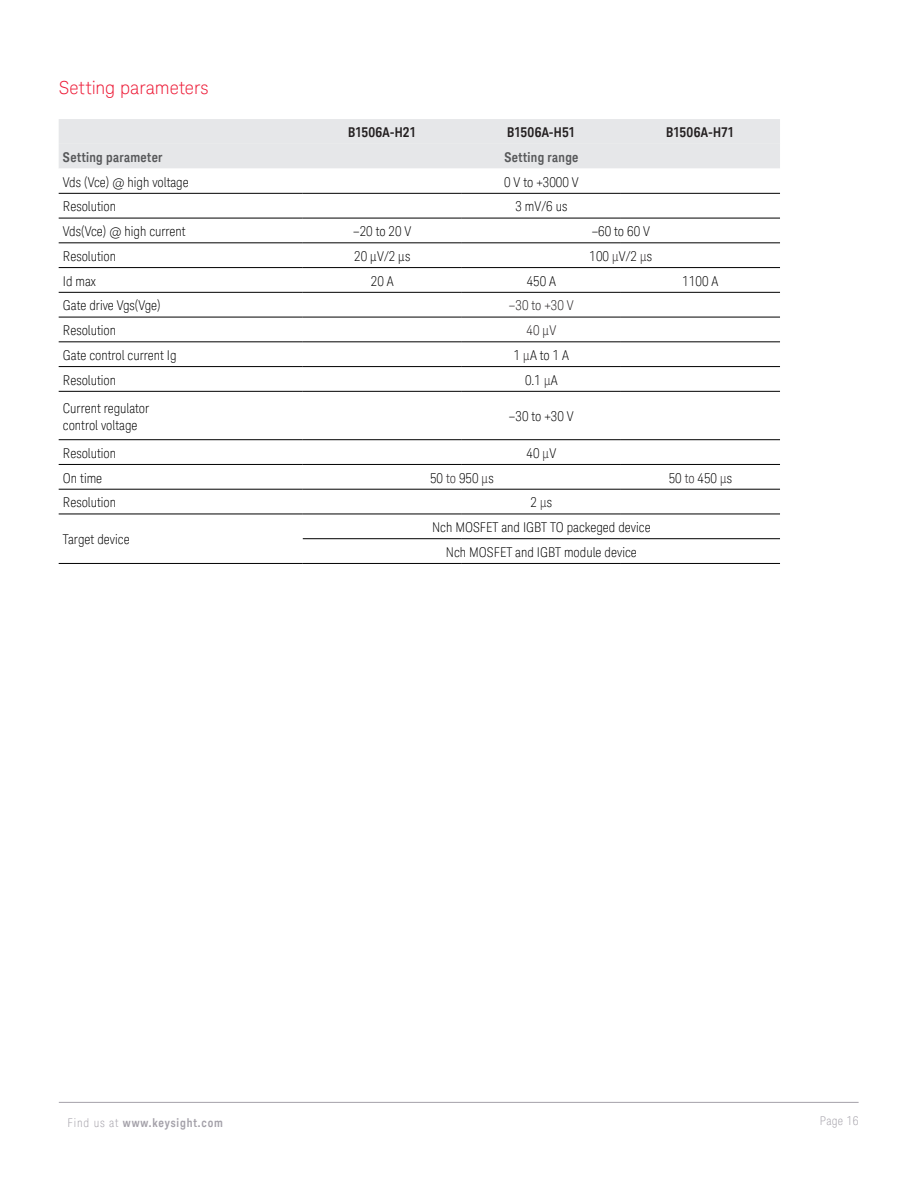
<style>
.page{position:relative;width:918px;height:1188px;background:#fff}
.page>*{position:absolute;margin:0;border:0;box-sizing:border-box;transform-origin:0 0}
.K_Heading_2{font:300 18px "Keysight Sans";color:#ed1a36}
.Body_Text{font:300 condensed 13.5px/16.5px "Keysight Sans";color:#000}
.K_Table_Heading_1{font:700 13.5px "Keysight Sans Condensed";letter-spacing:.005em;color:#231f20}
.K_Table_Heading_2{font:700 13.5px "Keysight Sans Condensed";letter-spacing:.025em;color:#57585a}
.Body_Text-2{font:300 condensed 13.5px "Keysight Sans";color:#231f20}
.t1{font:700 12px "Keysight Sans Condensed";letter-spacing:.07em;color:#a4a1a9}
.t2{font:300 condensed 12px "Keysight Sans";letter-spacing:.03em;color:#a4a1a9}
.s1{color:#231f20}
.s2{font-family:"Keysight Sans";font-weight:300;font-stretch:condensed}
</style>
<div class="page">
<hr style="left:59px;top:1102px;width:800px;height:1px;background:#a4a1a9">
<div style="left:59px;top:119px;width:721px;height:49px;background:#e6e7e9"></div>
<svg style="left:59px;top:192px;width:721px;height:371px"></svg>
<hr style="left:59px;top:193px;width:244px;height:1px;background:#000">
<hr style="left:303px;top:193px;width:159px;height:1px;background:#000">
<hr style="left:462px;top:193px;width:159px;height:1px;background:#000">
<hr style="left:621px;top:193px;width:159px;height:1px;background:#000">
<hr style="left:59px;top:218px;width:244px;height:1px;background:#000">
<hr style="left:303px;top:218px;width:159px;height:1px;background:#000">
<hr style="left:462px;top:218px;width:159px;height:1px;background:#000">
<hr style="left:621px;top:218px;width:159px;height:1px;background:#000">
<hr style="left:59px;top:242px;width:244px;height:1px;background:#000">
<hr style="left:303px;top:242px;width:159px;height:1px;background:#000">
<hr style="left:462px;top:242px;width:159px;height:1px;background:#000">
<hr style="left:621px;top:242px;width:159px;height:1px;background:#000">
<hr style="left:59px;top:267px;width:244px;height:1px;background:#000">
<hr style="left:303px;top:267px;width:159px;height:1px;background:#000">
<hr style="left:462px;top:267px;width:159px;height:1px;background:#000">
<hr style="left:621px;top:267px;width:159px;height:1px;background:#000">
<hr style="left:59px;top:292px;width:244px;height:1px;background:#000">
<hr style="left:303px;top:292px;width:159px;height:1px;background:#000">
<hr style="left:462px;top:292px;width:159px;height:1px;background:#000">
<hr style="left:621px;top:292px;width:159px;height:1px;background:#000">
<hr style="left:59px;top:317px;width:244px;height:1px;background:#000">
<hr style="left:303px;top:317px;width:159px;height:1px;background:#000">
<hr style="left:462px;top:317px;width:159px;height:1px;background:#000">
<hr style="left:621px;top:317px;width:159px;height:1px;background:#000">
<hr style="left:59px;top:341px;width:244px;height:1px;background:#000">
<hr style="left:303px;top:341px;width:159px;height:1px;background:#000">
<hr style="left:462px;top:341px;width:159px;height:1px;background:#000">
<hr style="left:621px;top:341px;width:159px;height:1px;background:#000">
<hr style="left:59px;top:366px;width:244px;height:1px;background:#000">
<hr style="left:303px;top:366px;width:159px;height:1px;background:#000">
<hr style="left:462px;top:366px;width:159px;height:1px;background:#000">
<hr style="left:621px;top:366px;width:159px;height:1px;background:#000">
<hr style="left:59px;top:391px;width:244px;height:1px;background:#000">
<hr style="left:303px;top:391px;width:159px;height:1px;background:#000">
<hr style="left:462px;top:391px;width:159px;height:1px;background:#000">
<hr style="left:621px;top:391px;width:159px;height:1px;background:#000">
<hr style="left:59px;top:439px;width:244px;height:1px;background:#000">
<hr style="left:303px;top:439px;width:159px;height:1px;background:#000">
<hr style="left:462px;top:439px;width:159px;height:1px;background:#000">
<hr style="left:621px;top:439px;width:159px;height:1px;background:#000">
<hr style="left:59px;top:464px;width:244px;height:1px;background:#000">
<hr style="left:303px;top:464px;width:159px;height:1px;background:#000">
<hr style="left:462px;top:464px;width:159px;height:1px;background:#000">
<hr style="left:621px;top:464px;width:159px;height:1px;background:#000">
<hr style="left:59px;top:489px;width:244px;height:1px;background:#000">
<hr style="left:303px;top:489px;width:159px;height:1px;background:#000">
<hr style="left:462px;top:489px;width:159px;height:1px;background:#000">
<hr style="left:621px;top:489px;width:159px;height:1px;background:#000">
<hr style="left:59px;top:514px;width:244px;height:1px;background:#000">
<hr style="left:59px;top:563px;width:244px;height:1px;background:#000">
<hr style="left:303px;top:514px;width:159px;height:1px;background:#000">
<hr style="left:462px;top:514px;width:159px;height:1px;background:#000">
<hr style="left:621px;top:514px;width:159px;height:1px;background:#000">
<hr style="left:303px;top:538px;width:159px;height:1px;background:#000">
<hr style="left:462px;top:538px;width:159px;height:1px;background:#000">
<hr style="left:621px;top:538px;width:159px;height:1px;background:#000">
<hr style="left:303px;top:563px;width:159px;height:1px;background:#000">
<hr style="left:462px;top:563px;width:159px;height:1px;background:#000">
<hr style="left:621px;top:563px;width:159px;height:1px;background:#000">
<p class="K_Heading_2" style="left:59px;top:77px;width:151px">Setting parameters</p>
<p class="K_Table_Heading_1" style="left:348px;top:124px;width:70px">B1506A-H21</p>
<p class="K_Table_Heading_1" style="left:507px;top:124px;width:70px">B1506A-H51</p>
<p class="K_Table_Heading_1" style="left:666px;top:124px;width:70px">B1506A-H71</p>
<p class="K_Table_Heading_2" style="left:63px;top:149px;width:101px">Setting parameter</p>
<p class="K_Table_Heading_2" style="left:504px;top:149px;width:76px">Setting range</p>
<p class="Body_Text" style="left:63px;top:174px;width:127px">Vds (Vce) @ high voltage</p>
<p class="Body_Text" style="left:504px;top:174px;width:76px">0 V to +3000 V</p>
<p class="Body_Text" style="left:63px;top:198px;width:55px">Resolution</p>
<p class="Body_Text" style="left:515px;top:198px;width:53px">3 mV/6 us</p>
<p class="Body_Text" style="left:63px;top:223px;width:124px">Vds(Vce) @ high current</p>
<p class="Body_Text" style="left:353px;top:223px;width:60px">−20 to 20 V</p>
<p class="Body_Text" style="left:592px;top:223px;width:60px">−60 to 60 V</p>
<p class="Body_Text" style="left:63px;top:248px;width:55px">Resolution</p>
<p class="Body_Text" style="left:354px;top:248px;width:58px">20 μV/2 μs</p>
<p class="Body_Text" style="left:590px;top:248px;width:64px">100 <span class="s1">µ</span>V/2 <span class="s1">µ</span>s</p>
<p class="Body_Text" style="left:63px;top:273px;width:35px">Id max</p>
<p class="Body_Text" style="left:371px;top:273px;width:24px">20 A</p>
<p class="Body_Text" style="left:527px;top:273px;width:31px">450 A</p>
<p class="Body_Text" style="left:683px;top:273px;width:37px">1100 A</p>
<p class="Body_Text" style="left:63px;top:297px;width:99px">Gate drive Vgs(Vge)</p>
<p class="Body_Text-2" style="left:509px;top:298px;width:66px">−30 to +30 V</p>
<p class="Body_Text" style="left:63px;top:322px;width:55px">Resolution</p>
<p class="Body_Text-2" style="left:527px;top:322px;width:31px">40 µV</p>
<p class="Body_Text" style="left:63px;top:347px;width:115px">Gate control current Ig</p>
<p class="Body_Text" style="left:514px;top:347px;width:57px">1 <span class="s1">µ</span>A to 1 A</p>
<p class="Body_Text" style="left:63px;top:372px;width:55px">Resolution</p>
<p class="Body_Text" style="left:525px;top:372px;width:34px">0.1 <span class="s1">µ</span>A</p>
<p class="Body_Text" style="left:63px;top:400px;width:88px">Current regulator control voltage</p>
<p class="Body_Text" style="left:509px;top:408px;width:66px">−30 to +30 V</p>
<p class="Body_Text" style="left:63px;top:445px;width:55px">Resolution</p>
<p class="Body_Text" style="left:527px;top:445px;width:31px">40 <span class="s1">µ</span>V</p>
<p class="Body_Text" style="left:63px;top:470px;width:41px">On time</p>
<p class="Body_Text" style="left:430px;top:470px;width:65px">50 <span class="s1">to</span> 950 <span class="s1">µ</span>s</p>
<p class="Body_Text" style="left:669px;top:470px;width:65px">50 <span class="s1">to</span> 450 <span class="s1">µ</span>s</p>
<p class="Body_Text" style="left:63px;top:494px;width:55px">Resolution</p>
<p class="Body_Text" style="left:531px;top:494px;width:23px">2 <span class="s1">µ</span>s</p>
<p class="Body_Text" style="left:63px;top:531px;width:68px">Target device</p>
<p class="Body_Text" style="left:432px;top:519px;width:220px">Nch MOSFET and IGBT TO packeged device</p>
<p class="Body_Text" style="left:446px;top:544px;width:192px">Nch MOSFET and IGBT module device</p>
<p class="t1" style="left:68px;top:1115px;width:157px"><span class="s2">Find us at</span> www.keysight.com</p>
<p class="t2" style="left:820px;top:1113px;width:40px">Page 16</p>
</div>
